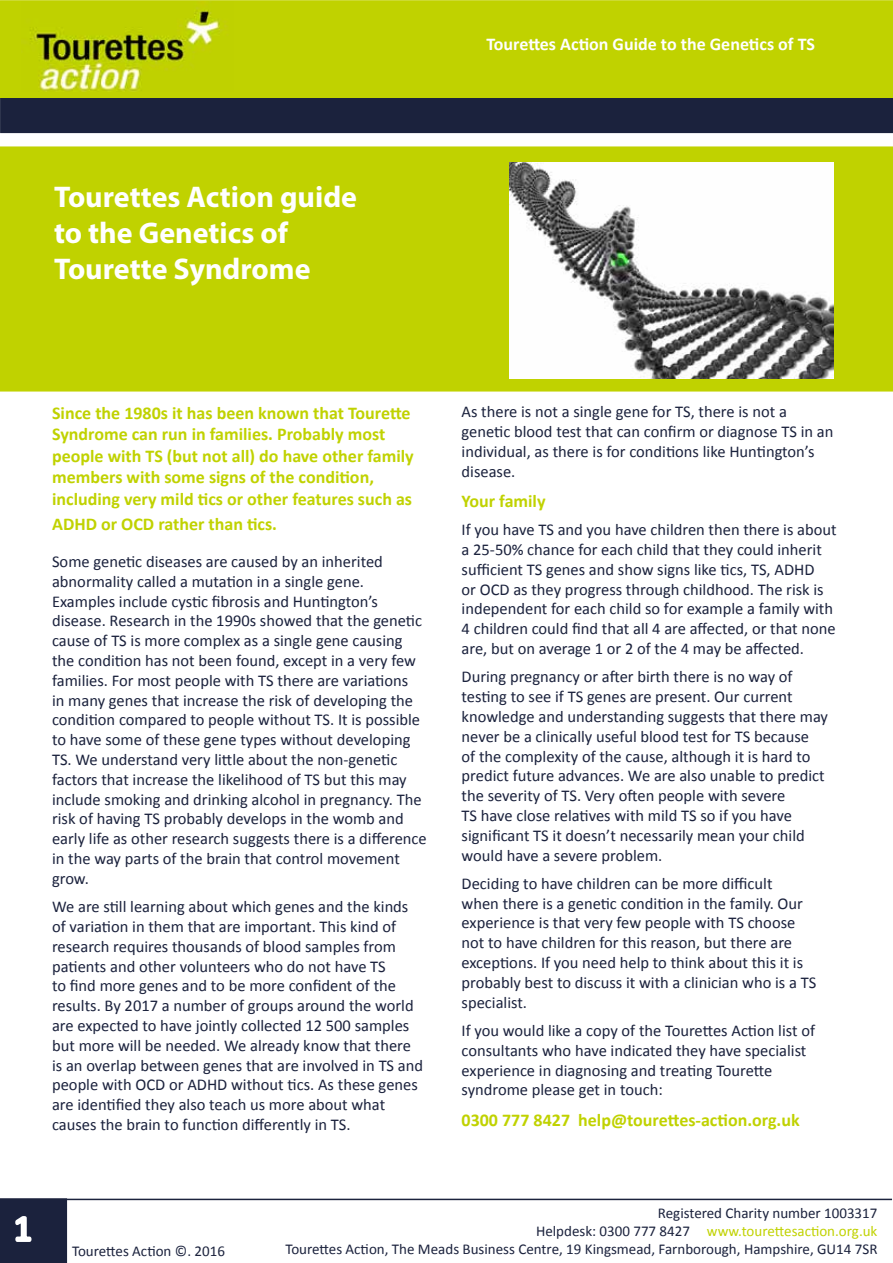
<style>
.page{position:relative;width:893px;height:1263px;background:#fff}
.page>*{position:absolute;margin:0;border:0;box-sizing:border-box;transform-origin:0 0}
.t1{font:700 30px/36px "Myriad Pro";color:#fff}
.t2{font:700 18px/21.6px "Calibri";color:#c0d200}
.t3{font:700 18px "Calibri";color:#fff}
.t4{font:16.5px/19.8px "Calibri";color:#1b223d}
.t5{font:15px/18px "Calibri";color:#1b223d;text-align:right}
.s1{color:#c0d200}
</style>
<div class="page">
<div style="left:0;top:0;width:893px;height:98px;background:#c0d200"></div>
<div style="left:0;top:98px;width:893px;height:35px;background:#1b223d"></div>
<svg style="left:0;top:1198px;width:67px;height:65px;background:#282e48"></svg>
<hr style="left:0;top:1199px;width:892px;height:1px;background:#1b223d">
<img style="left:21px;top:2px;width:213px;height:89px">
<div style="left:0;top:146px;width:893px;height:246px;background:#c0d200"></div>
<div style="left:472px;top:162px;width:406px;height:216px;border:4px solid #c0d200"></div>
<img style="left:510px;top:162px;width:324px;height:216px">
<p class="t3" style="left:486px;top:33px;width:330px">Tourettes Action Guide to the Genetics of TS</p>
<h1 class="t1" style="left:54px;top:178px;width:305px">Tourettes Action guide to the Genetics of<br>Tourette Syndrome</h1>
<p class="t2" style="left:52px;top:402px;width:363px">Since the 1980s it has been known that Tourette Syndrome can run in families. Probably most people with TS (but not all) do have other family members with some signs of the condition, including very mild tics or other features such as</p>
<p class="t2" style="left:52px;top:513px;width:227px">ADHD or OCD rather than tics.</p>
<p class="t4" style="left:52px;top:552px;width:376px">Some genetic diseases are caused by an inherited abnormality called a mutation in a single gene.<br>Examples include cystic fibrosis and Huntington’s disease. Research in the 1990s showed that the genetic cause of TS is more complex as a single gene causing the condition has not been found, except in a very few families. For most people with TS there are variations<br>in many genes that increase the risk of developing the condition compared to people without TS. It is possible to have some of these gene types without developing TS. We understand very little about the non-genetic factors that increase the likelihood of TS but this may include smoking and drinking alcohol in pregnancy. The risk of having TS probably develops in the womb and early life as other research suggests there is a difference in the way parts of the brain that control movement grow.</p>
<p class="t4" style="left:52px;top:897px;width:373px">We are still learning about which genes and the kinds of variation in them that are important. This kind of research requires thousands of blood samples from patients and other volunteers who do not have TS<br>to find more genes and to be more confident of the results. By 2017 a number of groups around the world are expected to have jointly collected 12 500 samples but more will be needed. We already know that there is an overlap between genes that are involved in TS and people with OCD or ADHD without tics. As these genes are identified they also teach us more about what causes the brain to function differently in TS.</p>
<p class="t4" style="left:462px;top:402px;width:373px">As there is not a single gene for TS, there is not a genetic blood test that can confirm or diagnose TS in an individual, as there is for conditions like Huntington’s disease.</p>
<p class="t2" style="left:462px;top:490px;width:86px">Your family</p>
<p class="t4" style="left:462px;top:520px;width:377px">If you have TS and you have children then there is about a 25-50% chance for each child that they could inherit sufficient TS genes and show signs like tics, TS, ADHD<br>or OCD as they progress through childhood. The risk is independent for each child so for example a family with 4 children could find that all 4 are affected, or that none are, but on average 1 or 2 of the 4 may be affected.</p>
<p class="t4" style="left:462px;top:667px;width:368px">During pregnancy or after birth there is no way of testing to see if TS genes are present. Our current knowledge and understanding suggests that there may never be a clinically useful blood test for TS because<br>of the complexity of the cause, although it is hard to predict future advances. We are also unable to predict the severity of TS. Very often people with severe<br>TS have close relatives with mild TS so if you have significant TS it doesn’t necessarily mean your child would have a severe problem.</p>
<p class="t4" style="left:462px;top:873px;width:356px">Deciding to have children can be more difficult<br>when there is a genetic condition in the family. Our experience is that very few people with TS choose not to have children for this reason, but there are exceptions. If you need help to think about this it is probably best to discuss it with a clinician who is a TS specialist.</p>
<p class="t4" style="left:462px;top:1021px;width:355px">If you would like a copy of the Tourettes Action list of consultants who have indicated they have specialist experience in diagnosing and treating Tourette syndrome please get in touch:</p>
<p class="t2" style="left:462px;top:1109px;width:340px">0300 777 8427 help@tourettes-action.org.uk</p>
<p class="t5" style="left:72px;top:1242px;width:154px">Tourettes Action ©. 2016</p>
<p class="t5" style="left:285px;top:1204px;width:594px">Registered Charity number 1003317<br>Helpdesk: 0300 777 8427 <span class="s1">www.tourettesaction.org.uk<br></span>Tourettes Action, The Meads Business Centre, 19 Kingsmead, Farnborough, Hampshire, GU14 7SR</p>
</div>
